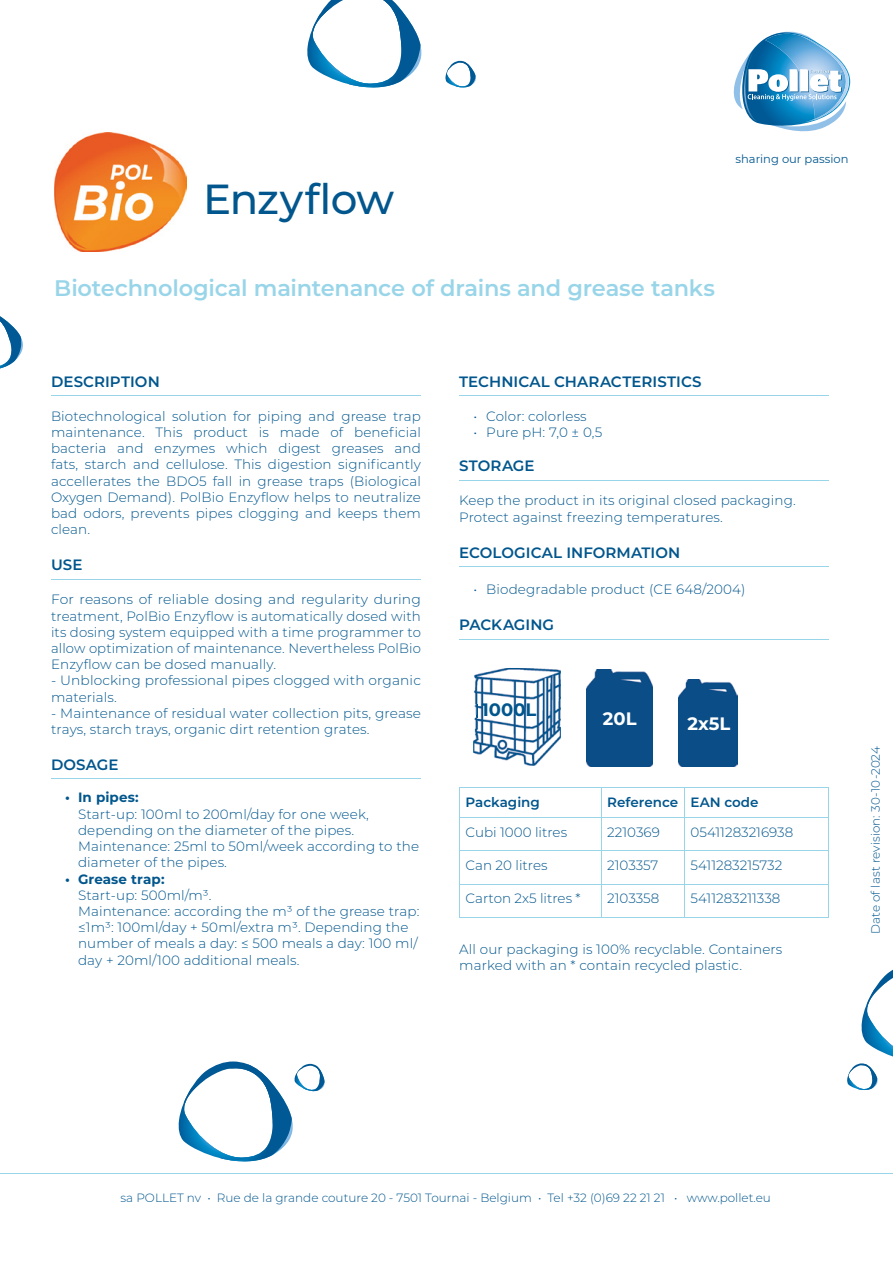
<style>
.page{position:relative;width:893px;height:1263px;background:#fff}
.page>*{position:absolute;margin:0;border:0;box-sizing:border-box;transform-origin:0 0}
.t1{font:500 42px "Montserrat";letter-spacing:-.02em;color:#00568d}
.t2{font:600 22.5px "Montserrat";letter-spacing:-.01em;color:#99d5e9}
.t3{font:700 18px "Montserrat";color:#00568d}
.t4{font:700 18px "Montserrat";color:#fff}
.t5{font:600 15px "Montserrat";letter-spacing:.005em;color:#00568d}
.t6{font:300 13.5px/16.2px "Montserrat";letter-spacing:.01em;color:#00568d}
.t7{font:600 13.5px "Montserrat";color:#00568d}
.t8{font:700 13.5px "Montserrat";letter-spacing:.01em;color:#00568d}
.t9{font:300 12px "Montserrat";color:#00568d}
.t10{font:11.55px "Montserrat";color:#00568d}
.s1{color:#fff}
</style>
<div class="page">
<hr style="left:51px;top:395px;width:370px;height:1px;background:#99d5e9">
<hr style="left:51px;top:579px;width:370px;height:1px;background:#99d5e9">
<hr style="left:51px;top:778px;width:370px;height:1px;background:#99d5e9">
<hr style="left:459px;top:395px;width:370px;height:1px;background:#99d5e9">
<hr style="left:459px;top:480px;width:370px;height:1px;background:#99d5e9">
<hr style="left:459px;top:566px;width:370px;height:1px;background:#99d5e9">
<hr style="left:459px;top:639px;width:370px;height:1px;background:#99d5e9">
<svg style="left:307px;top:0;width:115px;height:88px"></svg>
<svg style="left:178px;top:1061px;width:147px;height:101px"></svg>
<svg style="left:445px;top:61px;width:31px;height:27px"></svg>
<svg style="left:0;top:316px;width:23px;height:52px"></svg>
<hr style="left:0;top:1173px;width:893px;height:1px;background:#99d5e9">
<img style="left:54px;top:132px;width:132px;height:120px">
<svg style="left:861px;top:970px;width:32px;height:86px"></svg>
<svg style="left:847px;top:1063px;width:31px;height:27px"></svg>
<hr style="left:459px;top:787px;width:142px;height:1px;background:#99d5e9">
<svg style="left:459px;top:788px;width:1px;height:29px"></svg>
<hr style="left:601px;top:787px;width:84px;height:1px;background:#99d5e9">
<svg style="left:601px;top:788px;width:1px;height:29px"></svg>
<hr style="left:685px;top:787px;width:144px;height:1px;background:#99d5e9">
<svg style="left:684px;top:788px;width:1px;height:29px"></svg>
<svg style="left:828px;top:788px;width:1px;height:29px"></svg>
<hr style="left:459px;top:817px;width:142px;height:1px;background:#99d5e9">
<hr style="left:601px;top:817px;width:84px;height:1px;background:#99d5e9">
<hr style="left:685px;top:817px;width:144px;height:1px;background:#99d5e9">
<hr style="left:601px;top:818px;width:1px;height:32px;background:#99d5e9">
<hr style="left:684px;top:818px;width:1px;height:32px;background:#99d5e9">
<hr style="left:601px;top:851px;width:1px;height:33px;background:#99d5e9">
<hr style="left:684px;top:851px;width:1px;height:33px;background:#99d5e9">
<hr style="left:601px;top:884px;width:1px;height:33px;background:#99d5e9">
<hr style="left:684px;top:884px;width:1px;height:33px;background:#99d5e9">
<hr style="left:459px;top:818px;width:1px;height:32px;background:#99d5e9">
<hr style="left:828px;top:818px;width:1px;height:32px;background:#99d5e9">
<hr style="left:459px;top:850px;width:142px;height:1px;background:#99d5e9">
<hr style="left:459px;top:851px;width:1px;height:33px;background:#99d5e9">
<hr style="left:601px;top:850px;width:84px;height:1px;background:#99d5e9">
<hr style="left:685px;top:850px;width:144px;height:1px;background:#99d5e9">
<hr style="left:828px;top:851px;width:1px;height:33px;background:#99d5e9">
<hr style="left:459px;top:884px;width:142px;height:1px;background:#99d5e9">
<hr style="left:459px;top:884px;width:1px;height:33px;background:#99d5e9">
<hr style="left:601px;top:884px;width:84px;height:1px;background:#99d5e9">
<hr style="left:685px;top:884px;width:144px;height:1px;background:#99d5e9">
<hr style="left:828px;top:884px;width:1px;height:33px;background:#99d5e9">
<hr style="left:459px;top:917px;width:142px;height:1px;background:#99d5e9">
<hr style="left:601px;top:917px;width:84px;height:1px;background:#99d5e9">
<hr style="left:685px;top:917px;width:144px;height:1px;background:#99d5e9">
<img style="left:678px;top:679px;width:59px;height:87px">
<img style="left:473px;top:668px;width:88px;height:98px">
<svg style="left:473px;top:704px;width:5px;height:13px"></svg>
<img style="left:846px;top:68px;width:4px;height:34px">
<svg style="left:733px;top:31px;width:113px;height:101px"></svg>
<div style="left:587px;top:669px;width:66px;height:98px;background:#0b4d86"></div>
<h1 class="t1" style="left:203px;top:169px;width:193px">Enzyflow</h1>
<p class="t10" style="left:735px;top:151px;width:115px">sharing our passion</p>
<h2 class="t2" style="left:54px;top:272px;width:662px">Biotechnological maintenance of drains and grease tanks</h2>
<p class="t5" style="left:51px;top:371px;width:110px">DESCRIPTION</p>
<p class="t6" style="left:51px;top:407px;width:371px;text-align:justify">Biotechnological solution for piping and grease trap maintenance. This product is made of beneficial bacteria and enzymes which digest greases and fats, starch and cellulose. This digestion significantly accellerates the BDO5 fall in grease traps (Biological Oxygen Demand). PolBio Enzyflow helps to neutralize bad odors, prevents pipes clogging and keeps them clean.</p>
<p class="t5" style="left:51px;top:554px;width:33px">USE</p>
<p class="t6" style="left:51px;top:591px;width:371px;text-align:justify">For reasons of reliable dosing and regularity during treatment, PolBio Enzyflow is automatically dosed with its dosing system equipped with a time programmer to allow optimization of maintenance. Nevertheless PolBio Enzyflow can be dosed manually.</p>
<p class="t6" style="left:51px;top:672px;width:371px">- Unblocking professional pipes clogged with organic materials.</p>
<p class="t6" style="left:51px;top:704px;width:371px">- Maintenance of residual water collection pits, grease trays, starch trays, organic dirt retention grates.</p>
<p class="t5" style="left:51px;top:754px;width:69px">DOSAGE</p>
<p class="t8" style="left:65px;top:788px;width:75px">• In pipes:</p>
<p class="t6" style="left:78px;top:805px;width:343px">Start-up: 100ml to 200ml/day for one week, depending on the diameter of the pipes.<br>Maintenance: 25ml to 50ml/week according to the diameter of the pipes.</p>
<p class="t8" style="left:65px;top:869px;width:101px">• Grease trap:</p>
<p class="t6" style="left:78px;top:886px;width:343px">Start-up: 500ml/m³.<br>Maintenance: according the m³ of the grease trap: ≤1m³: 100ml/day + 50ml/extra m³. Depending the number of meals a day: ≤ 500 meals a day: 100 ml/ day + 20ml/100 additional meals.</p>
<p class="t5" style="left:459px;top:371px;width:244px">TECHNICAL CHARACTERISTICS</p>
<p class="t6" style="left:473px;top:407px;width:115px">• Color: colorless</p>
<p class="t6" style="left:473px;top:424px;width:130px">• Pure pH: 7,0 ± 0,5</p>
<p class="t5" style="left:459px;top:455px;width:77px">STORAGE</p>
<p class="t6" style="left:459px;top:492px;width:338px">Keep the product in its original closed packaging.<br>Protect against freezing temperatures.</p>
<p class="t5" style="left:459px;top:542px;width:222px">ECOLOGICAL INFORMATION</p>
<p class="t6" style="left:473px;top:581px;width:274px">• Biodegradable product (CE 648/2004)</p>
<p class="t5" style="left:459px;top:614px;width:96px">PACKAGING</p>
<h3 class="t3" style="left:448px;top:697px;width:90px"><span class="s1">10L</span> 1000L</h3>
<h3 class="t4" style="left:603px;top:705px;width:35px">20L</h3>
<h3 class="t4" style="left:688px;top:710px;width:44px">2x5L</h3>
<p class="t7" style="left:466px;top:792px;width:76px">Packaging</p>
<p class="t7" style="left:607px;top:792px;width:153px">Reference EAN code</p>
<p class="t6" style="left:466px;top:823px;width:103px">Cubi 1000 litres</p>
<p class="t6" style="left:607px;top:823px;width:54px">2210369</p>
<p class="t6" style="left:691px;top:823px;width:104px">05411283216938</p>
<p class="t6" style="left:466px;top:857px;width:83px">Can 20 litres</p>
<p class="t6" style="left:607px;top:857px;width:53px">2103357</p>
<p class="t6" style="left:691px;top:857px;width:93px">5411283215732</p>
<p class="t6" style="left:466px;top:890px;width:117px">Carton 2x5 litres *</p>
<p class="t6" style="left:607px;top:890px;width:54px">2103358</p>
<p class="t6" style="left:691px;top:890px;width:91px">5411283211338</p>
<p class="t6" style="left:459px;top:940px;width:325px">All our packaging is 100% recyclable. Containers marked with an * contain recycled plastic.</p>
<p class="t9" style="left:867px;top:934px;width:189px;rotate:-90deg">Date of last revision: 30-10-2024</p>
<p class="t9" style="left:121px;top:1189px;width:652px">sa POLLET nv • Rue de la grande couture 20 - 7501 Tournai - Belgium • Tel +32 (0)69 22 21 21 • www.pollet.eu</p>
</div>
